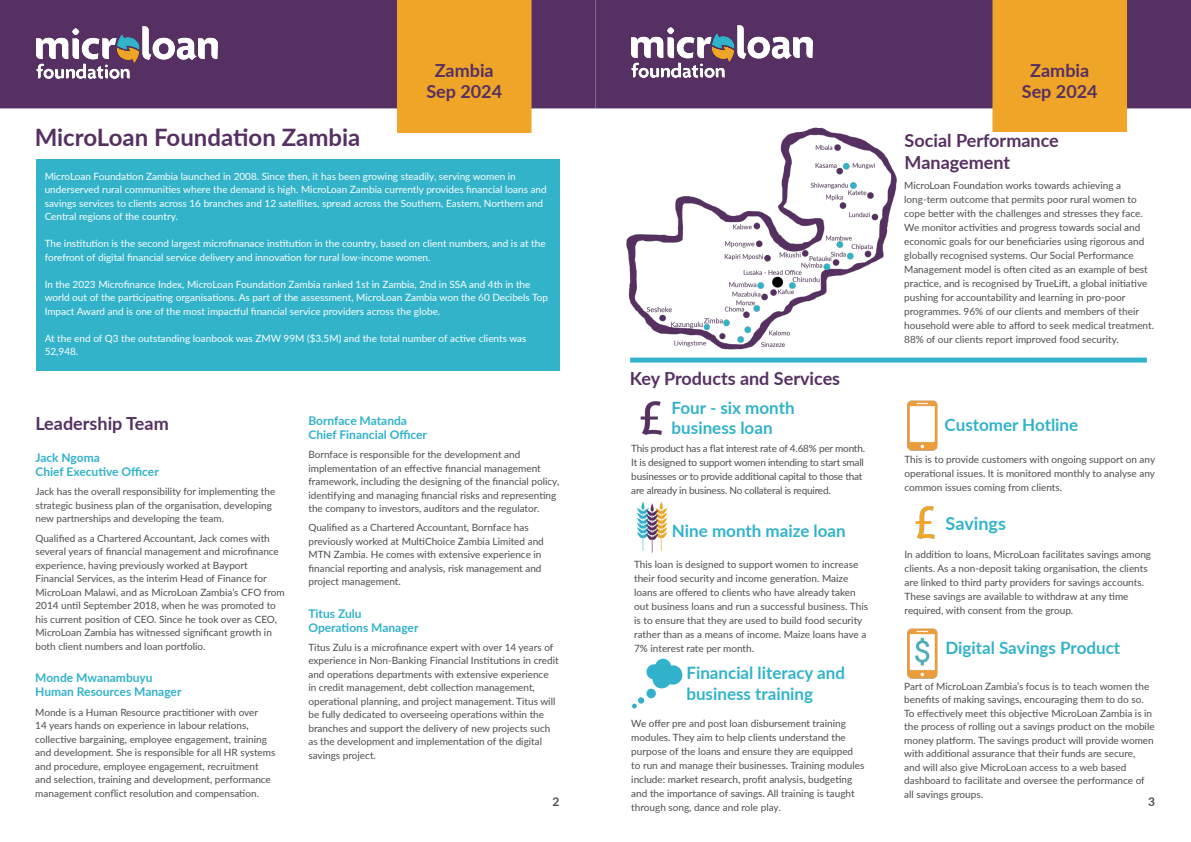
<style>
.page{position:relative;width:1191px;height:842px;background:#fff}
.page>*{position:absolute;margin:0;border:0;box-sizing:border-box;transform-origin:0 0}
.t1{font:700 24px "Lato";color:#563062}
.t2{font:700 18px/21.6px "Lato";color:#563062;text-align:center}
.t3{font:700 18px "Lato";color:#32b3ca}
.t4{font:700 17px/20.4px "Lato";color:#32b3ca}
.t5{font:700 17px "Lato";color:#32b2ca}
.t6{font:700 12px/14px "Lato";color:#32b2ca}
.t7{font:700 12px "Lato";color:#4d4d4d}
.t8{font:10px/13.5px "Lato";color:#4d4d4d}
.t9{font:10px/13.5px "Lato";color:#fff}
.t10{font:10px/14px "Lato";letter-spacing:-.02em;color:#4d4d4d}
</style>
<div class="page">
<div style="left:595px;top:0;width:596px;height:108px;background:#563062"></div>
<div style="left:992px;top:0;width:135px;height:132px;background:#efa527"></div>
<img style="left:631px;top:25px;width:181px;height:53px">
<div style="left:36px;top:159px;width:523px;height:211px;background:#32b3ca"></div>
<div style="left:0;top:0;width:595px;height:108px;background:#563062"></div>
<div style="left:397px;top:0;width:134px;height:133px;background:#efa527"></div>
<img style="left:36px;top:26px;width:181px;height:53px">
<img style="left:907px;top:401px;width:30px;height:49px">
<svg style="left:646px;top:658px;width:36px;height:32px"></svg>
<div style="left:646px;top:689px;width:10px;height:9px;background:#32b2ca;border-radius:50%"></div>
<div style="left:638px;top:697px;width:6px;height:7px;background:#32b2ca;border-radius:50%"></div>
<svg style="left:632px;top:704px;width:5px;height:4px"></svg>
<img style="left:915px;top:506px;width:20px;height:33px">
<img style="left:637px;top:501px;width:31px;height:52px">
<div style="left:630px;top:358px;width:517px;height:5px;background:#34b2ca"></div>
<img style="left:907px;top:629px;width:30px;height:49px">
<div style="left:913px;top:409px;width:18px;height:30px;background:#fff"></div>
<img style="left:640px;top:401px;width:22px;height:34px">
<img style="left:626px;top:127px;width:271px;height:223px">
<h1 class="t1" style="left:35px;top:119px;width:327px">MicroLoan Foundation Zambia</h1>
<h2 class="t2" style="left:426px;top:59px;width:77px">Zambia<br>Sep 2024</h2>
<p class="t9" style="left:45px;top:169px;width:503px">MicroLoan Foundation Zambia launched in 2008. Since then, it has been growing steadily, serving women in underserved rural communities where the demand is high. MicroLoan Zambia currently provides financial loans and savings services to clients across 16 branches and 12 satellites, spread across the Southern, Eastern, Northern and Central regions of the country.</p>
<p class="t9" style="left:45px;top:236px;width:502px">The institution is the second largest microfinanace institution in the country, based on client numbers, and is at the forefront of digital financial service delivery and innovation for rural low-income women.</p>
<p class="t9" style="left:45px;top:277px;width:505px">In the 2023 Microfinance Index, MicroLoan Foundation Zambia ranked 1st in Zambia, 2nd in SSA and 4th in the world out of the participating organisations. As part of the assessment, MicroLoan Zambia won the 60 Decibels Top<br>Impact Award and is one of the most impactful financial service providers across the globe.</p>
<p class="t9" style="left:45px;top:331px;width:483px">At the end of Q3 the outstanding loanbook was ZMW 99M ($3.5M) and the total number of active clients was<br>52,948.</p>
<h2 class="t2" style="left:630px;top:367px;width:212px">Key Products and Services</h2>
<h2 class="t2" style="left:1021px;top:59px;width:77px">Zambia<br>Sep 2024</h2>
<h2 class="t2" style="left:904px;top:129px;width:156px;text-align:left">Social Performance<br>Management</h2>
<p class="t8" style="left:904px;top:178px;width:251px;line-height:14px">MicroLoan Foundation works towards achieving a long-term outcome that permits poor rural women to cope better with the challenges and stresses they face.<br>We monitor activities and progress towards social and economic goals for our beneficiaries using rigorous and globally recognised systems. Our Social Performance Management model is often cited as an example of best practice, and is recognised by TrueLift, a global initiative pushing for accountability and learning in pro-poor programmes. 96% of our clients and members of their household were able to afford to seek medical treatment.<br>88% of our clients report improved food security.</p>
<h2 class="t2" style="left:35px;top:412px;width:135px">Leadership Team</h2>
<p class="t6" style="left:35px;top:450px;width:125px">Jack Ngoma<br>Chief Executive Officer</p>
<p class="t8" style="left:35px;top:485px;width:241px">Jack has the overall responsibility for implementing the strategic business plan of the organisation, developing new partnerships and developing the team.</p>
<p class="t8" style="left:35px;top:531px;width:251px">Qualified as a Chartered Accountant, Jack comes with several years of financial management and microfinance experience, having previously worked at Bayport Financial Services, as the interim Head of Finance for MicroLoan Malawi, and as MicroLoan Zambia’s CFO from 2014 until September 2018, when he was promoted to his current position of CEO. Since he took over as CEO, MicroLoan Zambia has witnessed significant growth in both client numbers and loan portfolio.</p>
<p class="t6" style="left:35px;top:670px;width:148px">Monde Mwanambuyu<br>Human Resources Manager</p>
<p class="t8" style="left:35px;top:705px;width:242px">Monde is a Human Resource practitioner with over<br>14 years hands on experience in labour relations, collective bargaining, employee engagement, training and development. She is responsible for all HR systems and procedure, employee engagement, recruitment and selection, training and development, performance management conflict resolution and compensation.</p>
<h3 class="t4" style="left:671px;top:397px;width:124px">Four - six month business loan</h3>
<p class="t6" style="left:308px;top:413px;width:120px">Bornface Matanda<br>Chief Financial Officer</p>
<p class="t8" style="left:308px;top:447px;width:252px">Bornface is responsible for the development and implementation of an effective financial management framework, including the designing of the financial policy, identifying and managing financial risks and representing the company to investors, auditors and the regulator.</p>
<p class="t8" style="left:308px;top:521px;width:237px">Qualified as a Chartered Accountant, Bornface has previously worked at MultiChoice Zambia Limited and MTN Zambia. He comes with extensive experience in financial reporting and analysis, risk management and project management.</p>
<h3 class="t4" style="left:944px;top:414px;width:135px">Customer Hotline</h3>
<p class="t8" style="left:904px;top:452px;width:252px;line-height:14px;text-align:justify">This is to provide customers with ongoing support on any operational issues. It is monitored monthly to analyse any common issues coming from clients.</p>
<p class="t10" style="left:631px;top:441px;width:235px">This product has a flat interest rate of 4.68% per month.<br>It is designed to support women intending to start small businesses or to provide additional capital to those that are already in business. No collateral is required.</p>
<h2 class="t3" style="left:945px;top:510px;width:62px">Savings</h2>
<p class="t8" style="left:904px;top:547px;width:248px;line-height:14px">In addition to loans, MicroLoan facilitates savings among clients. As a non-deposit taking organisation, the clients are linked to third party providers for savings accounts.<br>These savings are available to withdraw at any time required, with consent from the group.</p>
<h3 class="t4" style="left:672px;top:520px;width:175px">Nine month maize loan</h3>
<p class="t8" style="left:634px;top:557px;width:235px;line-height:14px">This loan is designed to support women to increase their food security and income generation. Maize loans are offered to clients who have already taken out business loans and run a successful business. This is to ensure that they are used to build food security rather than as a means of income. Maize loans have a 7% interest rate per month.</p>
<p class="t6" style="left:308px;top:606px;width:112px">Titus Zulu<br>Operations Manager</p>
<p class="t8" style="left:308px;top:640px;width:252px">Titus Zulu is a microfinance expert with over 14 years of experience in Non-Banking Financial Institutions in credit and operations departments with extensive experience in credit management, debt collection management, operational planning, and project management. Titus will be fully dedicated to overseeing operations within the branches and support the delivery of new projects such as the development and implementation of the digital savings project.</p>
<p class="t7" style="left:552px;top:793px;width:8px">2</p>
<p class="t7" style="left:1148px;top:793px;width:8px">3</p>
<h3 class="t5" style="left:945px;top:635px;width:176px">Digital Savings Product</h3>
<h3 class="t4" style="left:686px;top:662px;width:160px">Financial literacy and business training</h3>
<p class="t8" style="left:631px;top:716px;width:235px;line-height:14px">We offer pre and post loan disbursement training modules. They aim to help clients understand the purpose of the loans and ensure they are equipped to run and manage their businesses. Training modules include: market research, profit analysis, budgeting and the importance of savings. All training is taught through song, dance and role play.</p>
<p class="t8" style="left:904px;top:679px;width:252px">Part of MicroLoan Zambia’s focus is to teach women the benefits of making savings, encouraging them to do so.<br>To effectively meet this objective MicroLoan Zambia is in the process of rolling out a savings product on the mobile money platform. The savings product will provide women with additional assurance that their funds are secure,<br>and will also give MicroLoan access to a web based dashboard to facilitate and oversee the performance of all savings groups.</p>
</div>
